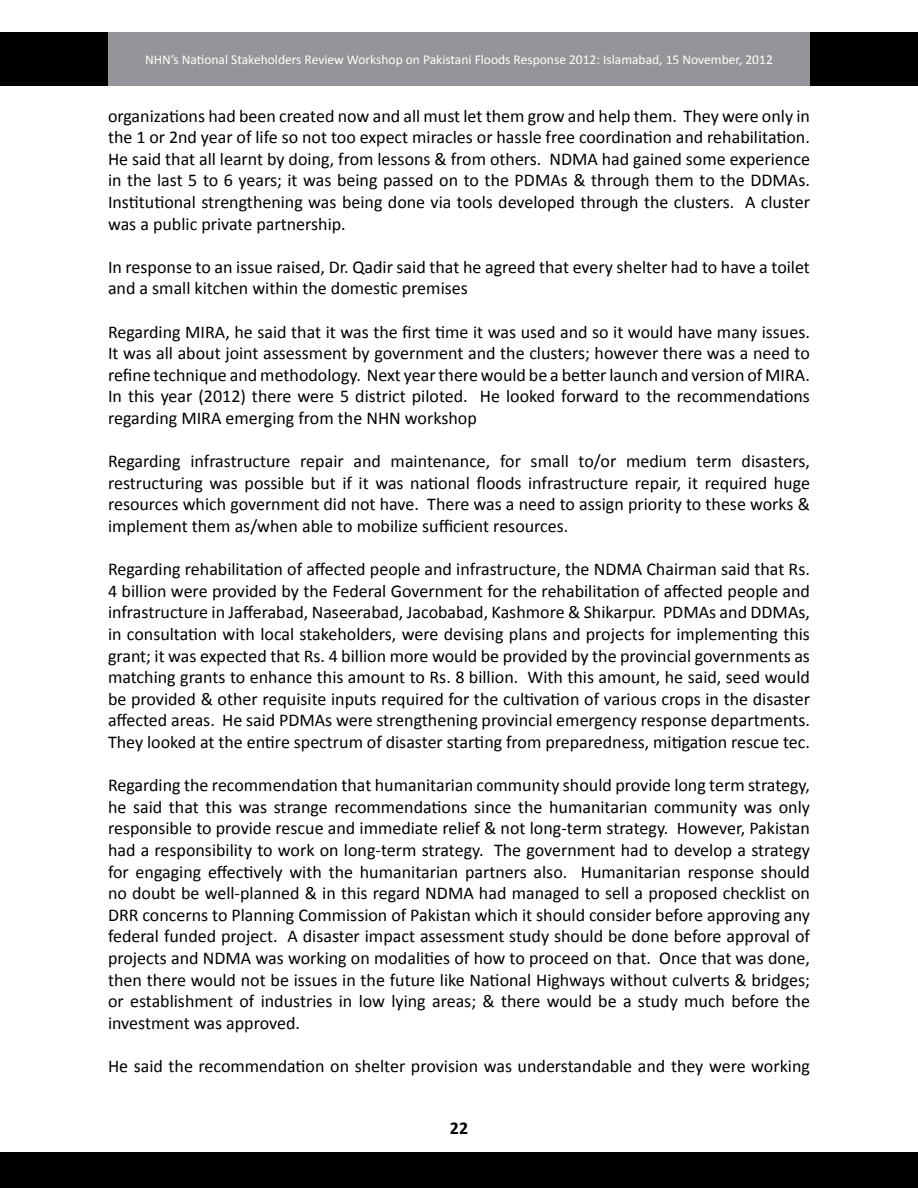
<style>
.page{position:relative;width:918px;height:1188px;background:#fff}
.page>*{position:absolute;margin:0;border:0;box-sizing:border-box;transform-origin:0 0}
.t1{font:18px/21.6px "Calibri";color:#000;text-align:justify}
.t2{font:700 18px "Calibri";color:#000}
.t3{font:13.5px "Calibri";color:#fff}
</style>
<div class="page">
<div style="left:0;top:1152px;width:918px;height:36px;background:#000"></div>
<div style="left:108px;top:32px;width:702px;height:54px;background:#939598"></div>
<div style="left:810px;top:32px;width:108px;height:54px;background:#000"></div>
<div style="left:0;top:32px;width:108px;height:54px;background:#000"></div>
<p class="t3" style="left:145px;top:51px;width:629px">NHN’s National Stakeholders Review Workshop on Pakistani Floods Response 2012: Islamabad, 15 November, 2012</p>
<p class="t1" style="left:108px;top:105px;width:704px">organizations had been created now and all must let them grow and help them. They were only in the 1 or 2nd year of life so not too expect miracles or hassle free coordination and rehabilitation.<br>He said that all learnt by doing, from lessons &amp; from others. NDMA had gained some experience in the last 5 to 6 years; it was being passed on to the PDMAs &amp; through them to the DDMAs.<br>Institutional strengthening was being done via tools developed through the clusters. A cluster was a public private partnership.</p>
<p class="t1" style="left:108px;top:256px;width:703px">In response to an issue raised, Dr. Qadir said that he agreed that every shelter had to have a toilet and a small kitchen within the domestic premises</p>
<p class="t1" style="left:108px;top:321px;width:703px">Regarding MIRA, he said that it was the first time it was used and so it would have many issues.<br>It was all about joint assessment by government and the clusters; however there was a need to refine technique and methodology. Next year there would be a better launch and version of MIRA.<br>In this year (2012) there were 5 district piloted. He looked forward to the recommendations regarding MIRA emerging from the NHN workshop</p>
<p class="t1" style="left:108px;top:450px;width:704px">Regarding infrastructure repair and maintenance, for small to/or medium term disasters, restructuring was possible but if it was national floods infrastructure repair, it required huge resources which government did not have. There was a need to assign priority to these works &amp; implement them as/when able to mobilize sufficient resources.</p>
<p class="t1" style="left:108px;top:558px;width:704px">Regarding rehabilitation of affected people and infrastructure, the NDMA Chairman said that Rs.<br>4 billion were provided by the Federal Government for the rehabilitation of affected people and infrastructure in Jafferabad, Naseerabad, Jacobabad, Kashmore &amp; Shikarpur. PDMAs and DDMAs, in consultation with local stakeholders, were devising plans and projects for implementing this grant; it was expected that Rs. 4 billion more would be provided by the provincial governments as matching grants to enhance this amount to Rs. 8 billion. With this amount, he said, seed would be provided &amp; other requisite inputs required for the cultivation of various crops in the disaster affected areas. He said PDMAs were strengthening provincial emergency response departments.<br>They looked at the entire spectrum of disaster starting from preparedness, mitigation rescue tec.</p>
<p class="t1" style="left:108px;top:774px;width:704px">Regarding the recommendation that humanitarian community should provide long term strategy, he said that this was strange recommendations since the humanitarian community was only responsible to provide rescue and immediate relief &amp; not long-term strategy. However, Pakistan had a responsibility to work on long-term strategy. The government had to develop a strategy for engaging effectively with the humanitarian partners also. Humanitarian response should no doubt be well-planned &amp; in this regard NDMA had managed to sell a proposed checklist on DRR concerns to Planning Commission of Pakistan which it should consider before approving any federal funded project. A disaster impact assessment study should be done before approval of projects and NDMA was working on modalities of how to proceed on that. Once that was done, then there would not be issues in the future like National Highways without culverts &amp; bridges; or establishment of industries in low lying areas; &amp; there would be a study much before the investment was approved.</p>
<p class="t1" style="left:108px;top:1055px;width:703px">He said the recommendation on shelter provision was understandable and they were working</p>
<p class="t2" style="left:450px;top:1117px;width:20px">22</p>
</div>
